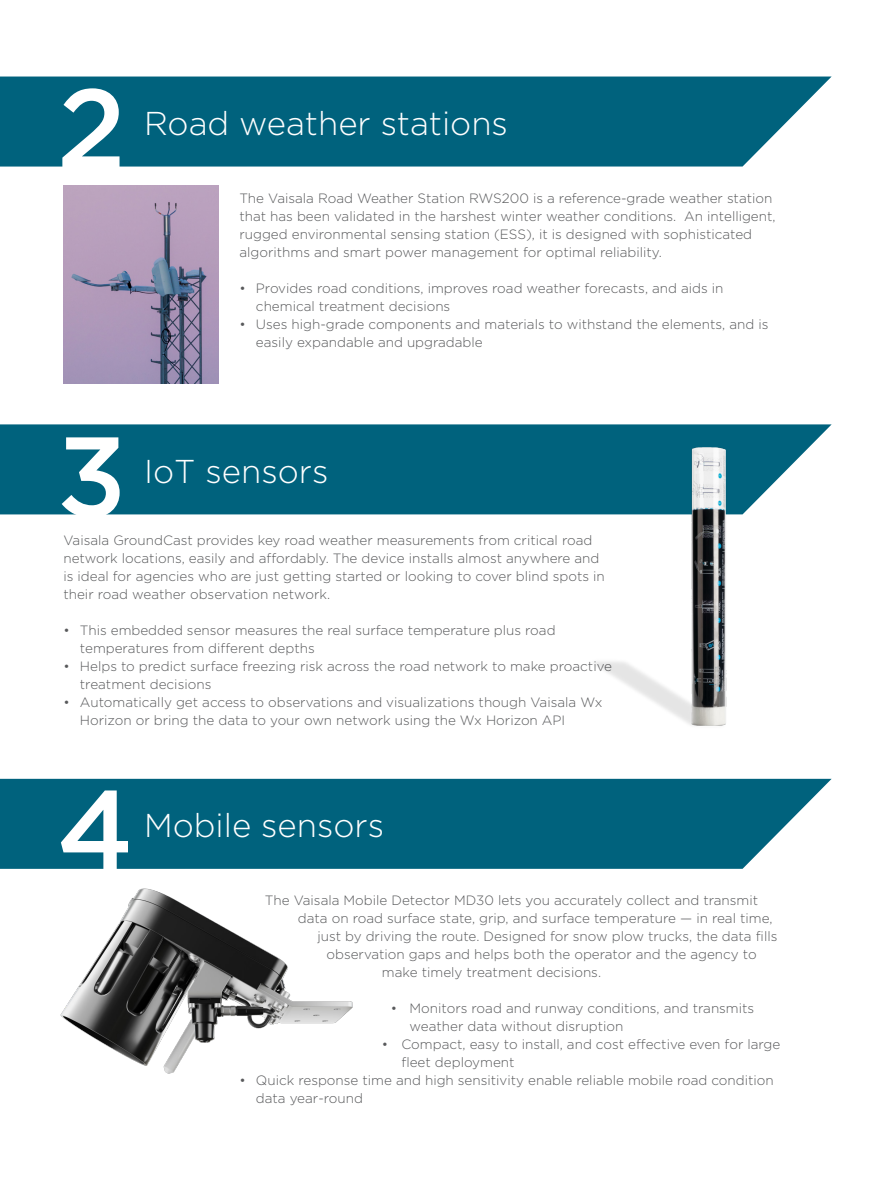
<style>
.page{position:relative;width:893px;height:1191px;background:#fff}
.page>*{position:absolute;margin:0;border:0;box-sizing:border-box;transform-origin:0 0}
.t1{font:500 112.95px "Gotham";color:#fff}
.t2{font:300 33px "Gotham";color:#fff}
.t3{font:300 13.5px/18px "Gotham";color:#58595b}
</style>
<div class="page">
<div style="left:0;top:77px;width:831px;height:89px;background:#00627d"></div>
<svg style="left:0;top:424px;width:832px;height:90px;background:#126d86"></svg>
<div style="left:0;top:779px;width:832px;height:90px;background:#00627d"></div>
<img style="left:63px;top:185px;width:156px;height:198px">
<img style="left:60px;top:888px;width:293px;height:186px">
<img style="left:579px;top:442px;width:157px;height:284px">
<h1 class="t1" style="left:57px;top:55px;width:71px">2</h1>
<h2 class="t2" style="left:144px;top:103px;width:365px">Road weather stations</h2>
<p class="t3" style="left:239px;top:188px;width:538px">The Vaisala Road Weather Station RWS200 is a reference-grade weather station that has been validated in the harshest winter weather conditions. An intelligent, rugged environmental sensing station (ESS), it is designed with sophisticated algorithms and smart power management for optimal reliability.</p>
<p class="t3" style="left:256px;top:278px;width:469px;text-indent:-16px">• Provides road conditions, improves road weather forecasts, and aids in chemical treatment decisions</p>
<p class="t3" style="left:256px;top:314px;width:514px;text-indent:-16px">• Uses high-grade components and materials to withstand the elements, and is easily expandable and upgradable</p>
<h1 class="t1" style="left:57px;top:402px;width:71px">3</h1>
<h2 class="t2" style="left:144px;top:450px;width:186px">IoT sensors</h2>
<p class="t3" style="left:63px;top:530px;width:543px">Vaisala GroundCast provides key road weather measurements from critical road network locations, easily and affordably. The device installs almost anywhere and is ideal for agencies who are just getting started or looking to cover blind spots in their road weather observation network.</p>
<p class="t3" style="left:80px;top:620px;width:477px;text-indent:-16px">• This embedded sensor measures the real surface temperature plus road temperatures from different depths</p>
<p class="t3" style="left:80px;top:656px;width:534px;text-indent:-16px">• Helps to predict surface freezing risk across the road network to make proactive treatment decisions</p>
<p class="t3" style="left:80px;top:692px;width:524px;text-indent:-16px">• Automatically get access to observations and visualizations though Vaisala Wx<br>Horizon or bring the data to your own network using the Wx Horizon API</p>
<h1 class="t1" style="left:57px;top:756px;width:79px">4</h1>
<h2 class="t2" style="left:144px;top:804px;width:242px">Mobile sensors</h2>
<p class="t3" style="left:265px;top:890px;width:495px">The Vaisala Mobile Detector MD30 lets you accurately collect and transmit</p>
<p class="t3" style="left:298px;top:908px;width:476px">data on road surface state, grip, and surface temperature — in real time,</p>
<p class="t3" style="left:317px;top:926px;width:461px">just by driving the route. Designed for snow plow trucks, the data fills</p>
<p class="t3" style="left:326px;top:944px;width:432px">observation gaps and helps both the operator and the agency to</p>
<p class="t3" style="left:382px;top:962px;width:221px">make timely treatment decisions.</p>
<p class="t3" style="left:410px;top:998px;width:346px;text-indent:-19px">• Monitors road and runway conditions, and transmits weather data without disruption</p>
<p class="t3" style="left:401px;top:1034px;width:380px;text-indent:-19px">• Compact, easy to install, and cost effective even for large fleet deployment</p>
<p class="t3" style="left:256px;top:1070px;width:519px;text-indent:-16px">• Quick response time and high sensitivity enable reliable mobile road condition data year-round</p>
</div>
